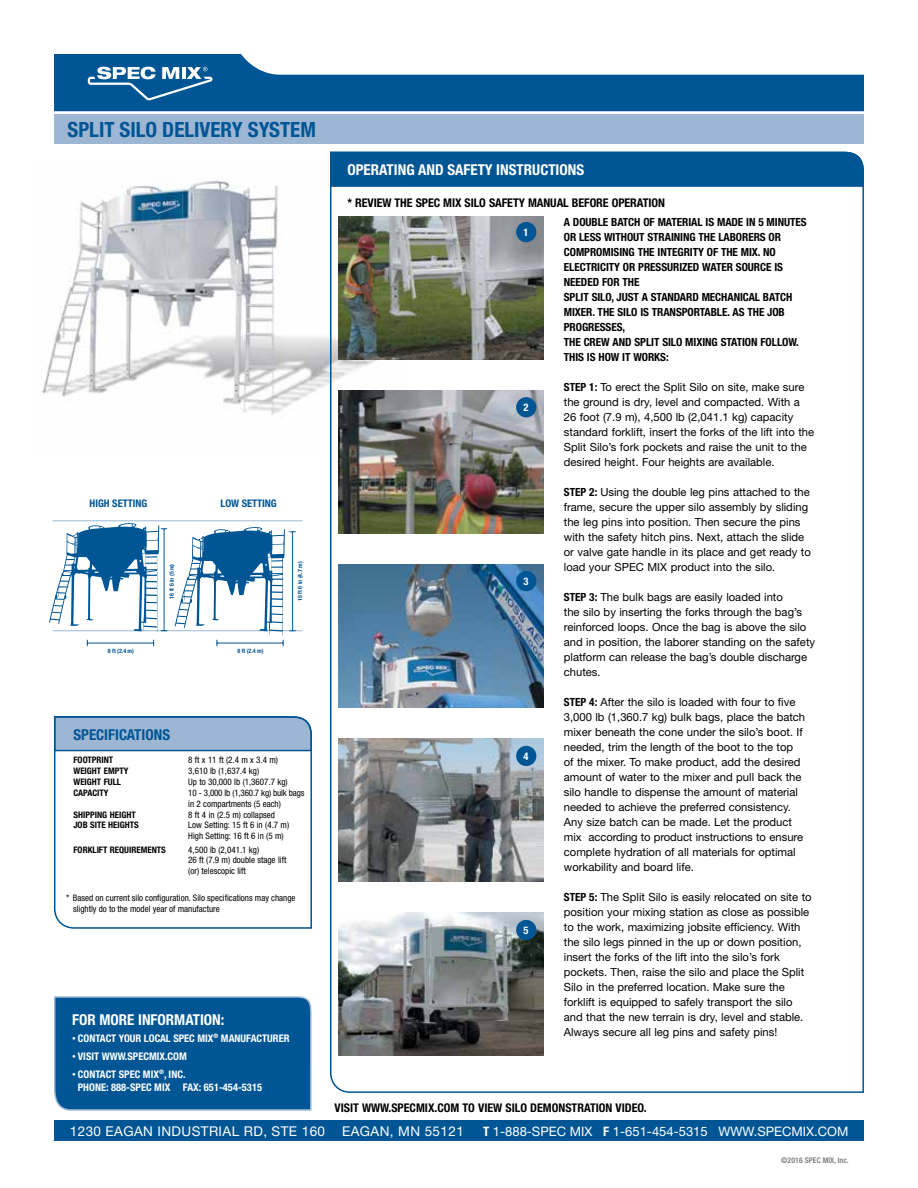
<style>
.page{position:relative;width:918px;height:1188px;background:#fff}
.page>*{position:absolute;margin:0;border:0;box-sizing:border-box;transform-origin:0 0}
.t1{font:700 condensed 21px "Helvetica Neue";color:#005695}
.t2{font:700 condensed 15px "Helvetica Neue";color:#fff}
.t3{font:700 condensed 15px "Helvetica Neue";color:#005695}
.t4{font:13.5px "Helvetica Neue";letter-spacing:.03em;color:#fff}
.t5{font:13.05px "Helvetica Neue";color:#fff}
.t6{font:700 condensed 12px "Helvetica Neue";letter-spacing:-.005em;color:#000}
.t7{font:11.25px/15px "Helvetica Neue";color:#000}
.t8{font:700 condensed 11.25px/15px "Helvetica Neue";letter-spacing:-.005em;color:#000}
.t9{font:700 condensed 10.5px/13.5px "Helvetica Neue";color:#fff}
.t10{font:700 condensed 10.5px "Helvetica Neue";color:#005695}
.t11{font:condensed 9px/10.8px "Helvetica Neue";color:#000}
.t12{font:700 condensed 9px "Helvetica Neue";color:#000}
.t13{font:500 condensed 7.8px "Helvetica Neue";letter-spacing:.01em;color:#6d6e71}
.t14{font:700 condensed 6px "Helvetica Neue";color:#005695}
.s1{font-size:7.5px}
.s2{font-weight:700;font-stretch:condensed}
</style>
<div class="page">
<div style="left:54px;top:1120px;width:810px;height:21px;background:#005695"></div>
<svg style="left:54px;top:54px;width:810px;height:57px;fill:#005695"></svg>
<svg style="left:88px;top:67px;width:125px;height:34px"></svg>
<div style="left:54px;top:114px;width:810px;height:30px;background:#9cb6d3"></div>
<div style="left:54px;top:996px;width:258px;height:115px;background:#005595"></div>
<img style="left:42px;top:180px;width:287px;height:235px">
<hr style="left:53px;top:520px;width:249px;height:1px;background:#9cb6d3">
<hr style="left:53px;top:630px;width:249px;height:1px;background:#9cb6d3">
<hr style="left:87px;top:643px;width:67px;height:1px;background:#005695">
<svg style="left:175px;top:527px;width:121px;height:119px"></svg>
<svg style="left:49px;top:523px;width:118px;height:109px"></svg>
<img style="left:329px;top:188px;width:535px;height:905px">
<svg style="left:330px;top:151px;width:534px;height:37px;background:#0b5d99"></svg>
<svg style="left:53px;top:716px;width:259px;height:213px"></svg>
<h1 class="t1" style="left:68px;top:117px;width:250px">SPLIT SILO DELIVERY SYSTEM</h1>
<p class="t10" style="left:89px;top:497px;width:59px">HIGH SETTING</p>
<p class="t10" style="left:220px;top:497px;width:58px">LOW SETTING</p>
<p class="t14" style="left:168px;top:599px;width:36px;rotate:-90deg">16 ft 6 in (5 m)</p>
<p class="t14" style="left:108px;top:647px;width:28px">8 ft (2.4 m)</p>
<p class="t14" style="left:238px;top:647px;width:28px">8 ft (2.4 m)</p>
<p class="t14" style="left:297px;top:601px;width:41px;rotate:-90deg">15 ft 6 in (4.7 m)</p>
<h2 class="t3" style="left:73px;top:726px;width:98px">SPECIFICATIONS</h2>
<p class="t12" style="left:73px;top:755px;width:41px">FOOTPRINT</p>
<p class="t11" style="left:188px;top:755px;width:91px">8 ft x 11 ft (2.4 m x 3.4 m)</p>
<p class="t12" style="left:73px;top:766px;width:56px">WEIGHT EMPTY</p>
<p class="t11" style="left:188px;top:766px;width:72px">3,610 lb (1,637.4 kg)</p>
<p class="t12" style="left:73px;top:776px;width:49px">WEIGHT FULL</p>
<p class="t11" style="left:188px;top:776px;width:101px">Up to 30,000 lb (1,3607.7 kg)</p>
<p class="t12" style="left:73px;top:787px;width:37px">CAPACITY</p>
<p class="t11" style="left:188px;top:787px;width:118px">10 - 3,000 lb (1,360.7 kg) bulk bags in 2 compartments (5 each)</p>
<p class="t12" style="left:73px;top:809px;width:64px">SHIPPING HEIGHT</p>
<p class="t11" style="left:188px;top:809px;width:88px">8 ft 4 in (2.5 m) collapsed</p>
<p class="t12" style="left:73px;top:820px;width:67px">JOB SITE HEIGHTS</p>
<p class="t11" style="left:188px;top:820px;width:102px">Low Setting: 15 ft 6 in (4.7 m)<br>High Setting: 16 ft 6 in (5 m)</p>
<p class="t12" style="left:73px;top:844px;width:94px">FORKLIFT REQUIREMENTS</p>
<p class="t11" style="left:188px;top:844px;width:100px">4,500 lb (2,041.1 kg)<br>26 ft (7.9 m) double stage lift (or) telescopic lift</p>
<p class="t11" style="left:73px;top:893px;width:224px;text-indent:-7px">* Based on current silo configuration. Silo specifications may change slightly do to the model year of manufacture</p>
<h2 class="t2" style="left:72px;top:1011px;width:154px">FOR MORE INFORMATION:</h2>
<p class="t9" style="left:72px;top:1031px;width:219px"><span class="s1">•</span> CONTACT YOUR LOCAL SPEC MIX<sup>®</sup> MANUFACTURER</p>
<p class="t9" style="left:72px;top:1049px;width:116px"><span class="s1">•</span> VISIT WWW.SPECMIX.COM</p>
<p class="t9" style="left:78px;top:1067px;width:186px;text-indent:-6px"><span class="s1">•</span> CONTACT SPEC MIX<sup>®</sup>, INC.<br>PHONE: 888-SPEC MIX FAX: 651-454-5315</p>
<h2 class="t2" style="left:347px;top:161px;width:238px">OPERATING AND SAFETY INSTRUCTIONS</h2>
<p class="t6" style="left:347px;top:195px;width:319px">* REVIEW THE SPEC MIX SILO SAFETY MANUAL BEFORE OPERATION</p>
<p class="t9" style="left:524px;top:225px;width:7px">1</p>
<p class="t9" style="left:524px;top:401px;width:7px">2</p>
<p class="t9" style="left:524px;top:575px;width:7px">3</p>
<p class="t9" style="left:524px;top:749px;width:7px">4</p>
<p class="t9" style="left:524px;top:923px;width:7px">5</p>
<p class="t8" style="left:564px;top:215px;width:244px">A DOUBLE BATCH OF MATERIAL IS MADE IN 5 MINUTES OR LESS WITHOUT STRAINING THE LABORERS OR COMPROMISING THE INTEGRITY OF THE MIX. NO ELECTRICITY OR PRESSURIZED WATER SOURCE IS NEEDED FOR THE<br>SPLIT SILO, JUST A STANDARD MECHANICAL BATCH MIXER. THE SILO IS TRANSPORTABLE. AS THE JOB PROGRESSES,<br>THE CREW AND SPLIT SILO MIXING STATION FOLLOW.<br>THIS IS HOW IT WORKS:</p>
<p class="t7" style="left:564px;top:380px;width:252px"><span class="s2">STEP 1:</span> To erect the Split Silo on site, make sure the ground is dry, level and compacted. With a 26 foot (7.9 m), 4,500 lb (2,041.1 kg) capacity standard forklift, insert the forks of the lift into the Split Silo’s fork pockets and raise the unit to the desired height. Four heights are available.</p>
<p class="t7" style="left:564px;top:485px;width:248px"><span class="s2">STEP 2:</span> Using the double leg pins attached to the frame, secure the upper silo assembly by sliding the leg pins into position. Then secure the pins with the safety hitch pins. Next, attach the slide or valve gate handle in its place and get ready to load your SPEC MIX product into the silo.</p>
<p class="t7" style="left:564px;top:590px;width:253px"><span class="s2">STEP 3:</span> The bulk bags are easily loaded into<br>the silo by inserting the forks through the bag’s reinforced loops. Once the bag is above the silo and in position, the laborer standing on the safety platform can release the bag’s double discharge chutes.</p>
<p class="t7" style="left:564px;top:695px;width:243px"><span class="s2">STEP 4:</span> After the silo is loaded with four to five 3,000 lb (1,360.7 kg) bulk bags, place the batch mixer beneath the cone under the silo’s boot. If needed, trim the length of the boot to the top of the mixer. To make product, add the desired amount of water to the mixer and pull back the silo handle to dispense the amount of material needed to achieve the preferred consistency.<br>Any size batch can be made. Let the product mix according to product instructions to ensure complete hydration of all materials for optimal workability and board life.</p>
<p class="t7" style="left:564px;top:889px;width:249px"><span class="s2">STEP 5:</span> The Split Silo is easily relocated on site to position your mixing station as close as possible to the work, maximizing jobsite efficiency. With the silo legs pinned in the up or down position, insert the forks of the lift into the silo’s fork pockets. Then, raise the silo and place the Split Silo in the preferred location. Make sure the forklift is equipped to safely transport the silo and that the new terrain is dry, level and stable.<br>Always secure all leg pins and safety pins!</p>
<p class="t6" style="left:334px;top:1101px;width:314px">VISIT WWW.SPECMIX.COM TO VIEW SILO DEMONSTRATION VIDEO.</p>
<p class="t4" style="left:70px;top:1123px;width:257px">1230 EAGAN INDUSTRIAL RD, STE 160</p>
<p class="t4" style="left:342px;top:1123px;width:123px">EAGAN, MN 55121</p>
<p class="t5" style="left:483px;top:1124px;width:367px"><span class="s2">T</span> 1-888-SPEC MIX <span class="s2">F</span> 1-651-454-5315 WWW.SPECMIX.COM</p>
<p class="t13" style="left:781px;top:1156px;width:69px">©2016 SPEC MIX, Inc.</p>
</div>
